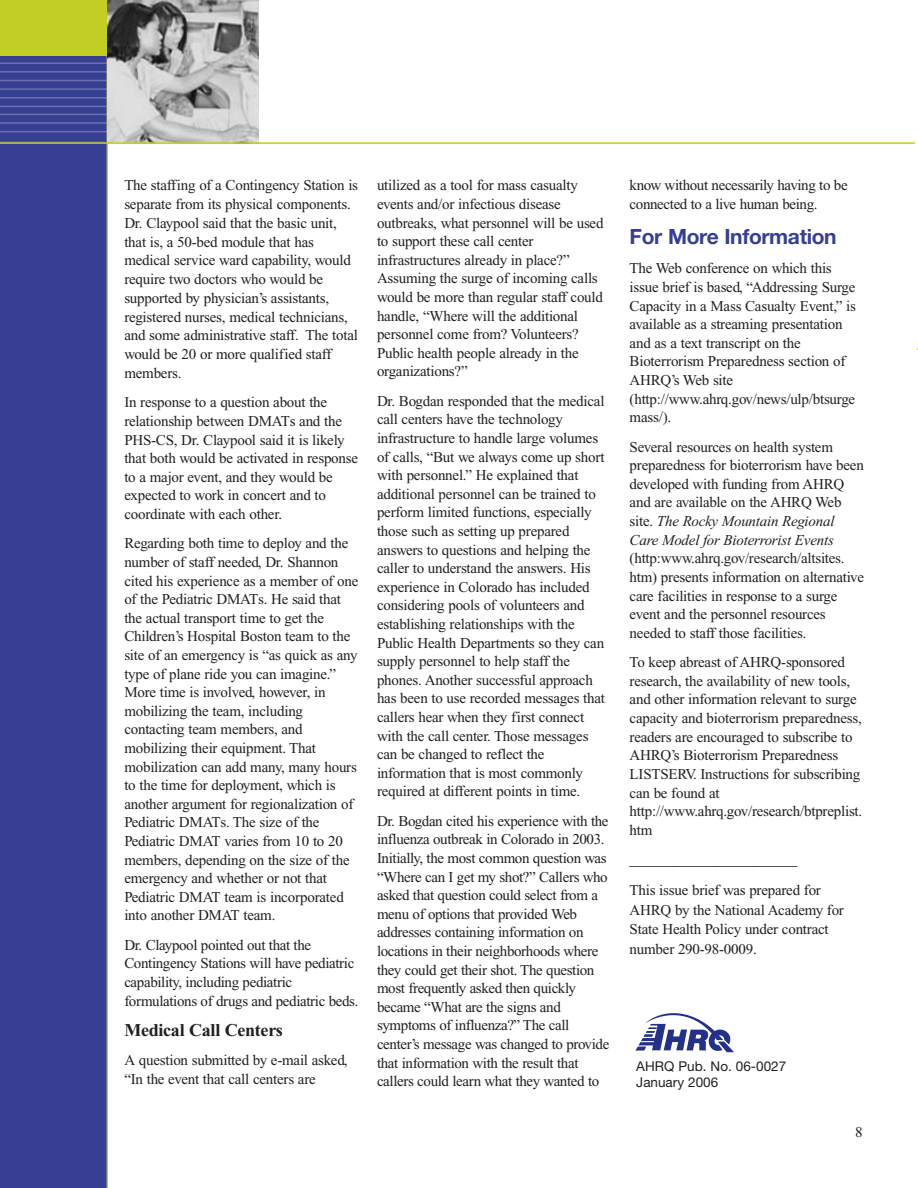
<style>
.page{position:relative;width:918px;height:1188px;background:#fff}
.page>*{position:absolute;margin:0;border:0;box-sizing:border-box;transform-origin:0 0}
.t1{font:700 21px "Helvetica Neue";letter-spacing:-.015em;color:#373f93}
.t2{font:700 18px "Times New Roman";letter-spacing:-.015em;color:#231f20}
.t3{font:15px/18.6px "Times New Roman";letter-spacing:-.015em;color:#231f20}
.t4{font:13.5px/16.2px "Helvetica Neue";color:#231f20}
.s1{font-style:italic}
</style>
<div class="page">
<div style="left:0;top:0;width:107px;height:1188px;background:#373f93"></div>
<hr style="left:0;top:54px;width:108px;height:1px;background:#6f6eaf">
<hr style="left:0;top:62px;width:108px;height:2px;background:#6f6eaf">
<hr style="left:0;top:71px;width:108px;height:2px;background:#6f6eaf">
<hr style="left:0;top:80px;width:108px;height:1px;background:#6f6eaf">
<hr style="left:0;top:88px;width:108px;height:2px;background:#6f6eaf">
<hr style="left:0;top:97px;width:108px;height:2px;background:#6f6eaf">
<hr style="left:0;top:106px;width:108px;height:1px;background:#6f6eaf">
<hr style="left:0;top:114px;width:109px;height:1px;background:#6f6eaf">
<hr style="left:0;top:122px;width:109px;height:2px;background:#6f6eaf">
<hr style="left:0;top:131px;width:109px;height:1px;background:#6f6eaf">
<hr style="left:0;top:21px;width:108px;height:1px;background:#6f6eaf">
<hr style="left:0;top:37px;width:109px;height:2px;background:#6f6eaf">
<hr style="left:0;top:46px;width:109px;height:1px;background:#6f6eaf">
<div style="left:0;top:0;width:106px;height:56px;background:#c1ce23"></div>
<hr style="left:107px;top:0;width:1px;height:1188px;background:#c1ce23">
<img style="left:108px;top:0;width:151px;height:142px">
<hr style="left:0;top:142px;width:915px;height:2px;background:#c1ce23">
<svg style="left:635px;top:1013px;width:99px;height:39px"></svg>
<p class="t3" style="left:124px;top:178px;width:235px">The staffing of a Contingency Station is separate from its physical components.<br>Dr. Claypool said that the basic unit, that is, a 50-bed module that has medical service ward capability, would require two doctors who would be supported by physician’s assistants, registered nurses, medical technicians, and some administrative staff. The total would be 20 or more qualified staff members.</p>
<p class="t3" style="left:124px;top:394px;width:235px">In response to a question about the relationship between DMATs and the PHS-CS, Dr. Claypool said it is likely that both would be activated in response to a major event, and they would be expected to work in concert and to coordinate with each other.</p>
<p class="t3" style="left:124px;top:535px;width:236px">Regarding both time to deploy and the number of staff needed, Dr. Shannon cited his experience as a member of one of the Pediatric DMATs. He said that the actual transport time to get the Children’s Hospital Boston team to the site of an emergency is “as quick as any type of plane ride you can imagine.” More time is involved, however, in mobilizing the team, including contacting team members, and mobilizing their equipment. That mobilization can add many, many hours to the time for deployment, which is another argument for regionalization of Pediatric DMATs. The size of the Pediatric DMAT varies from 10 to 20 members, depending on the size of the emergency and whether or not that Pediatric DMAT team is incorporated into another DMAT team.</p>
<p class="t3" style="left:124px;top:937px;width:236px">Dr. Claypool pointed out that the Contingency Stations will have pediatric capability, including pediatric formulations of drugs and pediatric beds.</p>
<p class="t2" style="left:124px;top:1024px;width:160px">Medical Call Centers</p>
<p class="t3" style="left:124px;top:1052px;width:225px">A question submitted by e-mail asked, “In the event that call centers are</p>
<p class="t3" style="left:377px;top:178px;width:228px">utilized as a tool for mass casualty events and/or infectious disease outbreaks, what personnel will be used to support these call center infrastructures already in place?” Assuming the surge of incoming calls would be more than regular staff could handle, “Where will the additional personnel come from? Volunteers?<br>Public health people already in the organizations?”</p>
<p class="t3" style="left:377px;top:393px;width:230px">Dr. Bogdan responded that the medical call centers have the technology infrastructure to handle large volumes of calls, “But we always come up short with personnel.” He explained that additional personnel can be trained to perform limited functions, especially those such as setting up prepared answers to questions and helping the caller to understand the answers. His experience in Colorado has included considering pools of volunteers and establishing relationships with the Public Health Departments so they can supply personnel to help staff the phones. Another successful approach has been to use recorded messages that callers hear when they first connect with the call center. Those messages can be changed to reflect the information that is most commonly required at different points in time.</p>
<p class="t3" style="left:377px;top:813px;width:234px">Dr. Bogdan cited his experience with the influenza outbreak in Colorado in 2003.<br>Initially, the most common question was “Where can I get my shot?” Callers who asked that question could select from a menu of options that provided Web addresses containing information on locations in their neighborhoods where they could get their shot. The question most frequently asked then quickly became “What are the signs and symptoms of influenza?” The call center’s message was changed to provide that information with the result that callers could learn what they wanted to</p>
<p class="t3" style="left:630px;top:178px;width:220px">know without necessarily having to be connected to a live human being.</p>
<h1 class="t1" style="left:630px;top:229px;width:209px">For More Information</h1>
<p class="t3" style="left:630px;top:260px;width:228px">The Web conference on which this issue brief is based, “Addressing Surge<br>Capacity in a Mass Casualty Event,” is available as a streaming presentation and as a text transcript on the<br>Bioterrorism Preparedness section of<br>AHRQ’s Web site (http://www.ahrq.gov/news/ulp/btsurge mass/).</p>
<p class="t3" style="left:630px;top:439px;width:236px">Several resources on health system preparedness for bioterrorism have been developed with funding from AHRQ and are available on the AHRQ Web site. <span class="s1">The Rocky Mountain Regional Care Model for Bioterrorist Events</span></p>
<p class="t3" style="left:630px;top:550px;width:236px">(http:www.ahrq.gov/research/altsites. htm) presents information on alternative care facilities in response to a surge event and the personnel resources needed to staff those facilities.</p>
<p class="t3" style="left:630px;top:654px;width:234px">To keep abreast of AHRQ-sponsored research, the availability of new tools, and other information relevant to surge capacity and bioterrorism preparedness, readers are encouraged to subscribe to AHRQ’s Bioterrorism Preparedness LISTSERV. Instructions for subscribing can be found at http://www.ahrq.gov/research/btpreplist. htm</p>
<p class="t3" style="left:630px;top:846px;width:193px;line-height:30.3px">_______________________<br>This issue brief was prepared for</p>
<p class="t3" style="left:630px;top:901px;width:216px;line-height:19.5px">AHRQ by the National Academy for<br>State Health Policy under contract number 290-98-0009.</p>
<p class="t4" style="left:636px;top:1060px;width:151px">AHRQ Pub. No. 06-0027<br>January 2006</p>
<p class="t3" style="left:855px;top:1124px;width:9px">8</p>
</div>
